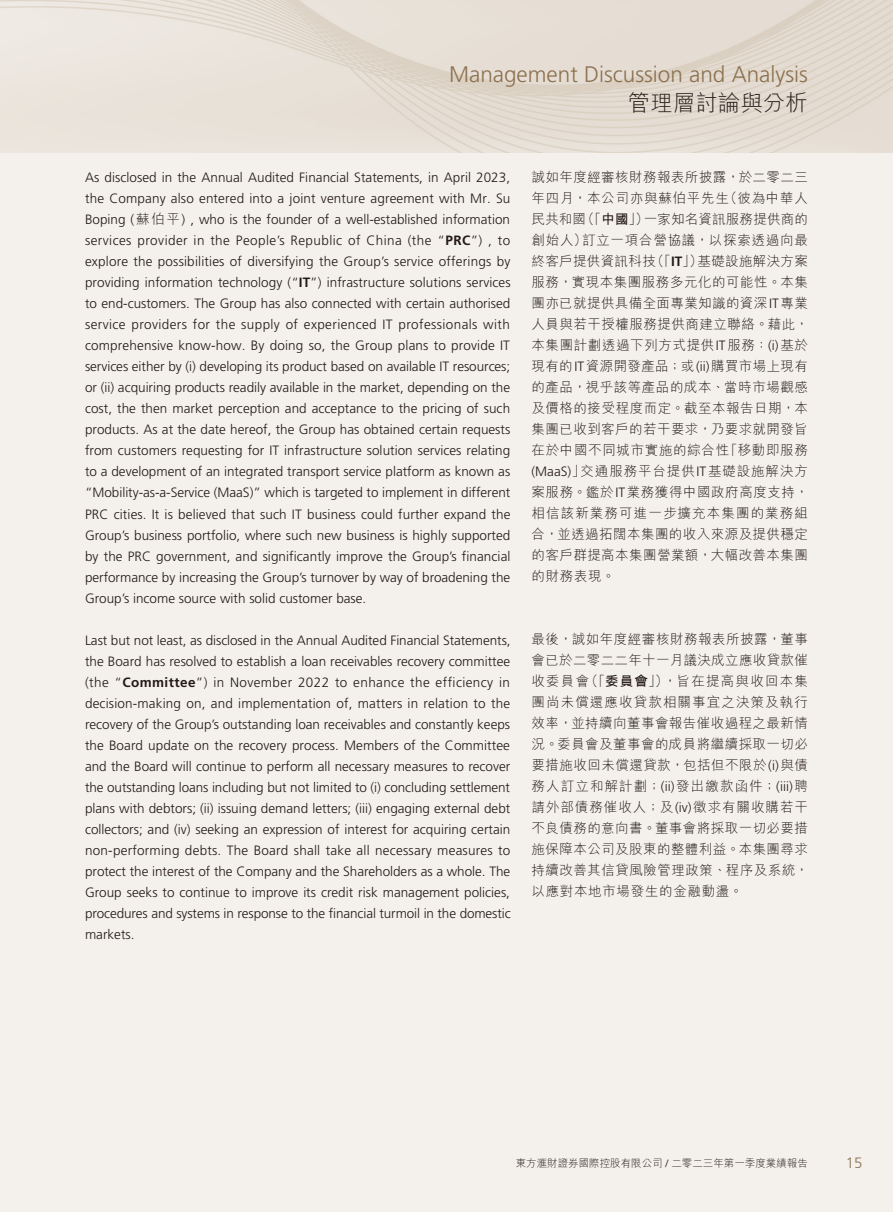
<style>
.page{position:relative;width:893px;height:1212px;background:#fff}
.page>*{position:absolute;margin:0;border:0;box-sizing:border-box;transform-origin:0 0}
.t1{font:300 22.5px "Frutiger LT Std";color:#8c7150}
.t2{font:300 22.5px "M Hei HK";color:#231916}
.t3{font:300 15px "Frutiger LT Std";color:#8c7150}
.t4{font:300 13.5px/21px "Frutiger LT Std";color:#231916;text-align:justify}
.t5{font:300 13.5px/21px "M Hei HK";letter-spacing:.035em;color:#231916;text-align:justify}
.t6{font:300 10.5px "M Hei HK";color:#231916}
.s1{font-family:"M Hei HK"}
.s2{font-weight:700}
.s3{font-family:"Frutiger LT Std";font-weight:700}
.s4{font-family:"Frutiger LT Std"}
</style>
<div class="page">
<img style="left:0;top:0;width:893px;height:153px">
<div style="left:0;top:153px;width:893px;height:1059px;background:#f4f1ed"></div>
<h1 class="t1" style="left:449px;top:62px;width:360px">Management Discussion and Analysis</h1>
<h1 class="t2" style="left:628px;top:91px;width:181px">管理層討論與分析</h1>
<p class="t4" style="left:85px;top:167px;width:427px">As disclosed in the Annual Audited Financial Statements, in April 2023, the Company also entered into a joint venture agreement with Mr. Su Boping (<span class="s1">蘇伯平</span>) , who is the founder of a well-established information services provider in the People’s Republic of China (the “<span class="s2">PRC</span>”) , to explore the possibilities of diversifying the Group’s service offerings by providing information technology (“<span class="s2">IT</span>”) infrastructure solutions services to end-customers. The Group has also connected with certain authorised service providers for the supply of experienced IT professionals with comprehensive know-how. By doing so, the Group plans to provide IT services either by (i) developing its product based on available IT resources; or (ii) acquiring products readily available in the market, depending on the cost, the then market perception and acceptance to the pricing of such products. As at the date hereof, the Group has obtained certain requests from customers requesting for IT infrastructure solution services relating to a development of an integrated transport service platform as known as “Mobility-as-a-Service (MaaS)” which is targeted to implement in different PRC cities. It is believed that such IT business could further expand the Group’s business portfolio, where such new business is highly supported by the PRC government, and significantly improve the Group’s financial performance by increasing the Group’s turnover by way of broadening the Group’s income source with solid customer base.</p>
<p class="t4" style="left:85px;top:629px;width:427px">Last but not least, as disclosed in the Annual Audited Financial Statements, the Board has resolved to establish a loan receivables recovery committee (the “<span class="s2">Committee</span>”) in November 2022 to enhance the efficiency in decision-making on, and implementation of, matters in relation to the recovery of the Group’s outstanding loan receivables and constantly keeps the Board update on the recovery process. Members of the Committee and the Board will continue to perform all necessary measures to recover the outstanding loans including but not limited to (i) concluding settlement plans with debtors; (ii) issuing demand letters; (iii) engaging external debt collectors; and (iv) seeking an expression of interest for acquiring certain non-performing debts. The Board shall take all necessary measures to protect the interest of the Company and the Shareholders as a whole. The Group seeks to continue to improve its credit risk management policies, procedures and systems in response to the financial turmoil in the domestic markets.</p>
<p class="t5" style="left:531px;top:166px;width:279px">誠如年度經審核財務報表所披露，於二零二三年四月，本公司亦與蘇伯平先生（彼為中華人民共和國（「<span class="s2">中國</span>」）一家知名資訊服務提供商的創始人）訂立一項合營協議，以探索透過向最終客戶提供資訊科技（「<span class="s3">IT</span>」）基礎設施解決方案服務，實現本集團服務多元化的可能性。本集團亦已就提供具備全面專業知識的資深<span class="s4">IT</span>專業人員與若干授權服務提供商建立聯絡。藉此，本集團計劃透過下列方式提供<span class="s4">IT</span>服務：<span class="s4">(i)</span>基於現有的<span class="s4">IT</span>資源開發產品；或<span class="s4">(ii)</span>購買市場上現有的產品，視乎該等產品的成本、當時市場觀感及價格的接受程度而定。截至本報告日期，本集團已收到客戶的若干要求，乃要求就開發旨在於中國不同城市實施的綜合性「移動即服務<span class="s4">(MaaS)</span>」交通服務平台提供<span class="s4">IT</span>基礎設施解決方案服務。鑑於<span class="s4">IT</span>業務獲得中國政府高度支持，相信該新業務可進一步擴充本集團的業務組合，並透過拓闊本集團的收入來源及提供穩定的客戶群提高本集團營業額，大幅改善本集團的財務表現。</p>
<p class="t5" style="left:532px;top:629px;width:279px">最後，誠如年度經審核財務報表所披露，董事會已於二零二二年十一月議決成立應收貸款催收委員會（「<span class="s2">委員會</span>」），旨在提高與收回本集團尚未償還應收貸款相關事宜之決策及執行效率，並持續向董事會報告催收過程之最新情況。委員會及董事會的成員將繼續採取一切必要措施收回未償還貸款，包括但不限於<span class="s4">(i)</span>與債務人訂立和解計劃；<span class="s4">(ii)</span>發出繳款函件；<span class="s4">(iii)</span>聘請外部債務催收人；及<span class="s4">(iv)</span>徵求有關收購若干不良債務的意向書。董事會將採取一切必要措施保障本公司及股東的整體利益。本集團尋求持續改善其信貸風險管理政策、程序及系統，以應對本地市場發生的金融動盪。</p>
<p class="t6" style="left:516px;top:1157px;width:294px">東方滙財證券國際控股有限公司 <span class="s4">/</span> 二零二三年第一季度業績報告</p>
<p class="t3" style="left:846px;top:1154px;width:18px">15</p>
</div>
